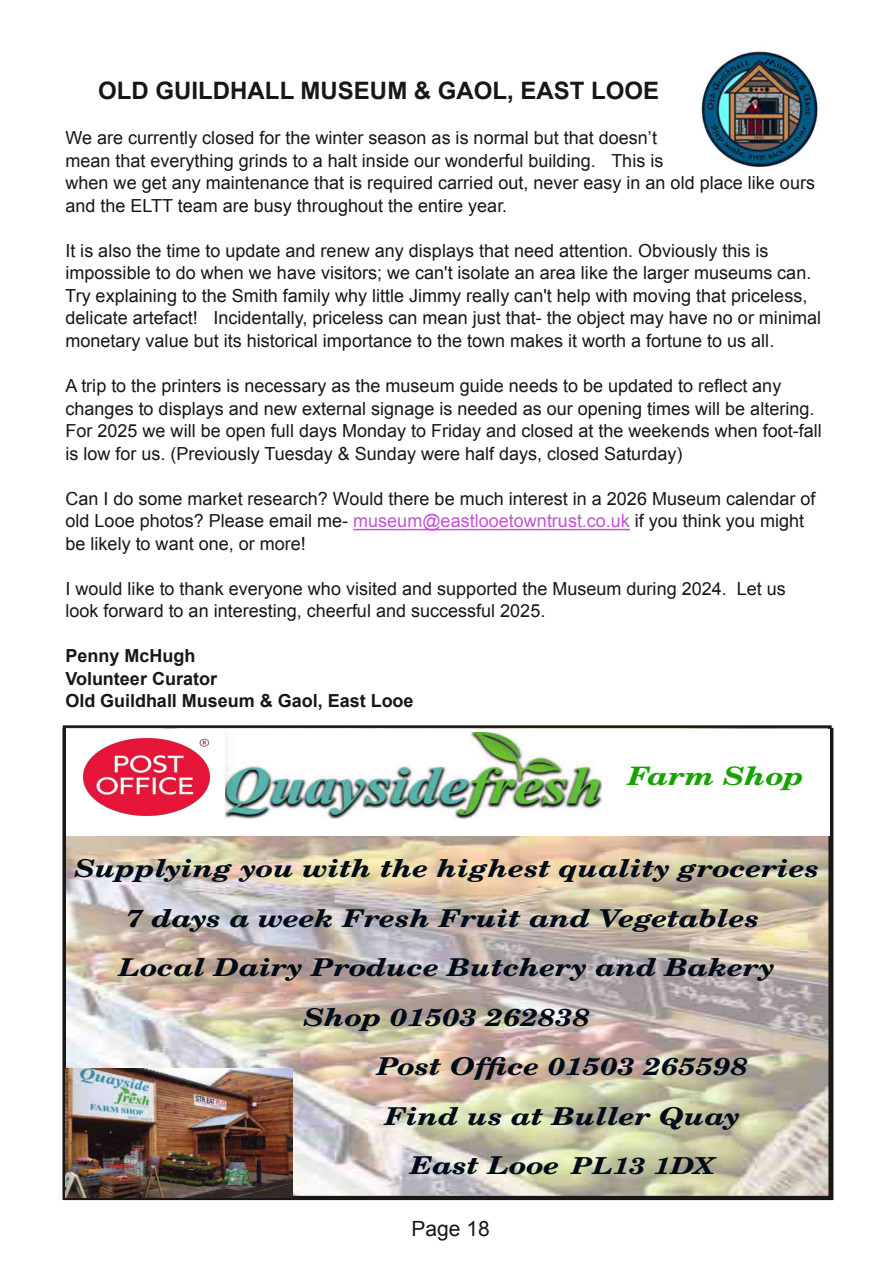
<style>
.page{position:relative;width:893px;height:1263px;background:#fff}
.page>*{position:absolute;margin:0;border:0;box-sizing:border-box;transform-origin:0 0}
.t1{font:italic 700 25.35px "Century Sch L";color:#18a303;scale:1.23 1}
.t2{font:italic 700 24.6px "Century Sch L";color:#000b18;scale:1.23 1}
.t3{font:700 24px "Arial";letter-spacing:.005em;color:#181715}
.t4{font:21px "Arial";color:#181715}
.t5{font:18px/22.5px "Arial";color:#181715}
.t6{font:700 18px/22.5px "Arial";color:#181715}
.s1{color:#c254d2}
.s2{font-size:23.4px}
</style>
<div class="page">
<svg style="left:353px;top:529px;width:277px;height:1px"></svg>
<img style="left:700px;top:50px;width:119px;height:118px">
<img style="left:67px;top:836px;width:760px;height:358px">
<div style="left:63px;top:725px;width:768px;height:473px;border:3px solid #181715"></div>
<div style="left:66px;top:729px;width:764px;height:107px;background:#fff"></div>
<img style="left:66px;top:1068px;width:227px;height:129px">
<img style="left:226px;top:733px;width:376px;height:85px">
<img style="left:83px;top:738px;width:127px;height:77px">
<h3 class="t3" style="left:98px;top:78px;width:562px">OLD GUILDHALL MUSEUM &amp; GAOL, EAST LOOE</h3>
<p class="t5" style="left:65px;top:127px;width:751px">We are currently closed for the winter season as is normal but that doesn’t<br>mean that everything grinds to a halt inside our wonderful building. This is<br>when we get any maintenance that is required carried out, never easy in an old place like ours and the ELTT team are busy throughout the entire year.</p>
<p class="t5" style="left:65px;top:239px;width:757px">It is also the time to update and renew any displays that need attention. Obviously this is impossible to do when we have visitors; we can't isolate an area like the larger museums can.<br>Try explaining to the Smith family why little Jimmy really can't help with moving that priceless, delicate artefact! Incidentally, priceless can mean just that- the object may have no or minimal monetary value but its historical importance to the town makes it worth a fortune to us all.</p>
<p class="t5" style="left:65px;top:374px;width:758px">A trip to the printers is necessary as the museum guide needs to be updated to reflect any changes to displays and new external signage is needed as our opening times will be altering.<br>For 2025 we will be open full days Monday to Friday and closed at the weekends when foot-fall is low for us. (Previously Tuesday &amp; Sunday were half days, closed Saturday)</p>
<p class="t5" style="left:65px;top:487px;width:751px">Can I do some market research? Would there be much interest in a 2026 Museum calendar of old Looe photos? Please email me- <span class="s1">museum@eastlooetowntrust.co.uk</span> if you think you might be likely to want one, or more!</p>
<p class="t5" style="left:65px;top:577px;width:722px">I would like to thank everyone who visited and supported the Museum during 2024. Let us look forward to an interesting, cheerful and successful 2025.</p>
<p class="t6" style="left:65px;top:644px;width:350px">Penny McHugh<br>Volunteer Curator<br>Old Guildhall Museum &amp; Gaol, East Looe</p>
<h1 class="t1" style="left:628px;top:759px;width:145px">Farm Shop</h1>
<h2 class="t2" style="left:74px;top:852px;width:607px">Supplying you with the highest quality groceries</h2>
<h2 class="t2" style="left:126px;top:902px;width:516px">7 days a week Fresh Fruit and Vegetables</h2>
<h2 class="t2" style="left:119px;top:951px;width:535px">Local Dairy Produce Butchery and Bakery</h2>
<h2 class="t2" style="left:303px;top:1001px;width:235px">Shop 01503 262838</h2>
<h2 class="t2" style="left:377px;top:1050px;width:303px">Post Office 01503 265598</h2>
<h2 class="t2" style="left:385px;top:1100px;width:290px">Find us at Buller Quay</h2>
<h2 class="t2" style="left:410px;top:1149px;width:249px">East Looe <span class="s2">PL13 1DX</span></h2>
<p class="t4" style="left:412px;top:1217px;width:80px">Page 18</p>
</div>
